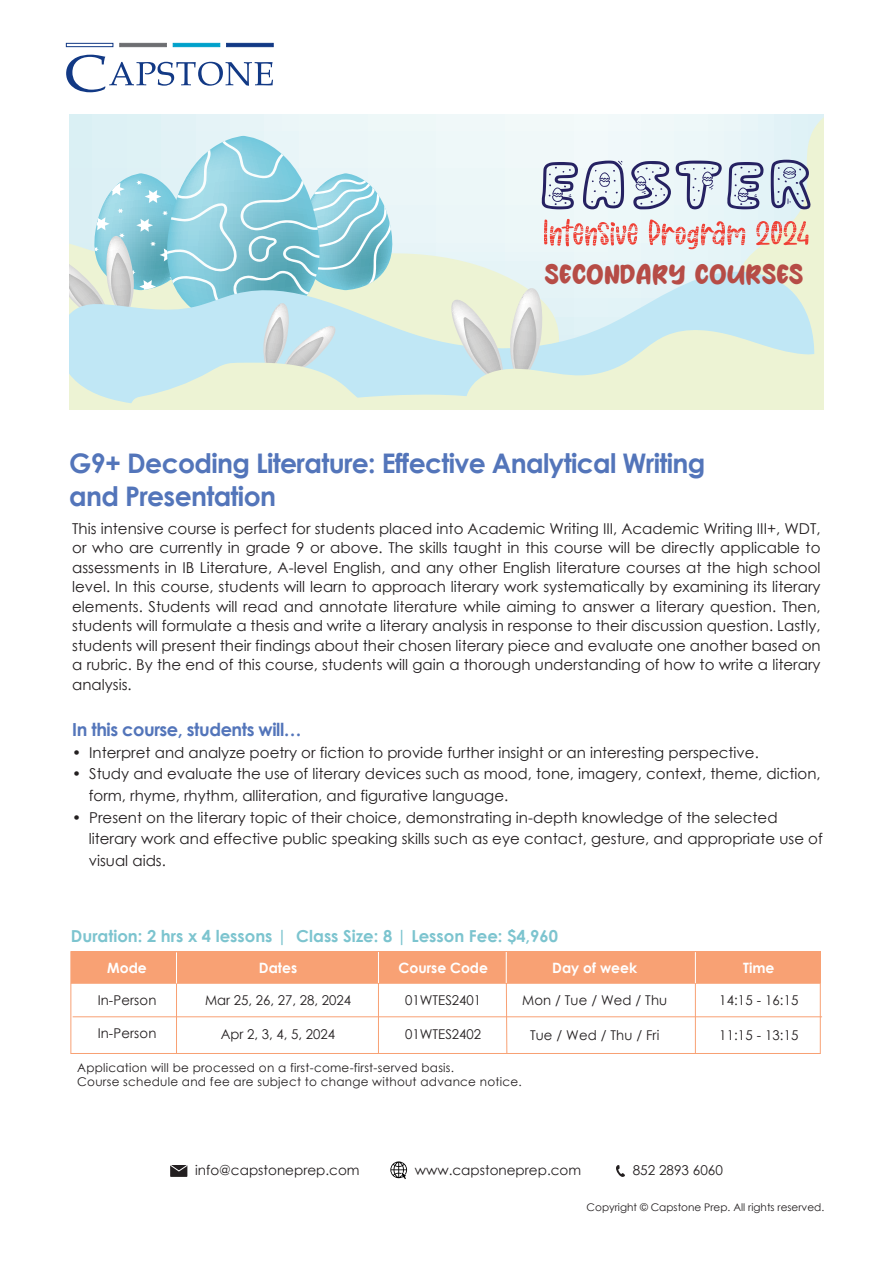
<style>
.page{position:relative;width:893px;height:1263px;background:#fff}
.page>*{position:absolute;margin:0;border:0;box-sizing:border-box;transform-origin:0 0}
.t1{font:700 27px/32.4px "Century Gothic";letter-spacing:-.025em;color:#5375ba}
.t2{font:25.5px "Coffee Extra";color:#b64c46;scale:1.05 1}
.t3{font:700 18px "Century Gothic";letter-spacing:-.025em;color:#5375ba}
.t4{font:700 16.5px "Century Gothic";color:#7cc4cf}
.t5{font:15px/19.5px "Century Gothic";color:#231f20}
.t6{font:700 14.25px "Century Gothic";color:#fff}
.t7{font:13.5px "Century Gothic";color:#231f20}
.t8{font:12px/14.4px "Century Gothic";letter-spacing:.02em;color:#231f20}
.t9{font:10.5px "Century Gothic";color:#231f20}
</style>
<div class="page">
<svg style="left:69px;top:115px;width:382px;height:121px;background:#e8f5f7"></svg>
<svg style="left:393px;top:236px;width:58px;height:34px;background:#eaf3e7"></svg>
<svg style="left:393px;top:270px;width:58px;height:139px;background:#d9ede1"></svg>
<svg style="left:69px;top:136px;width:324px;height:273px;background:#b9dfe4"></svg>
<svg style="left:451px;top:115px;width:373px;height:294px;background:#dde7e3"></svg>
<div style="left:71px;top:952px;width:749px;height:31px;background:#f8a174"></div>
<div style="left:70px;top:951px;width:751px;height:103px;border:1px solid #f8a174"></div>
<hr style="left:71px;top:983px;width:749px;height:1px;background:#f8a174">
<hr style="left:378px;top:952px;width:1px;height:102px;background:#f8a174">
<hr style="left:695px;top:975px;width:1px;height:79px;background:#f8a174">
<hr style="left:73px;top:1016px;width:749px;height:1px;background:#f8a174">
<svg style="left:505px;top:974px;width:3px;height:80px"></svg>
<hr style="left:176px;top:953px;width:1px;height:101px;background:#f8a174">
<hr style="left:176px;top:952px;width:1px;height:31px;background:#fff">
<hr style="left:378px;top:952px;width:1px;height:31px;background:#fff">
<hr style="left:506px;top:952px;width:1px;height:31px;background:#fff">
<hr style="left:695px;top:952px;width:1px;height:31px;background:#fff">
<svg style="left:66px;top:43px;width:47px;height:4px"></svg>
<svg style="left:66px;top:55px;width:207px;height:37px"></svg>
<hr style="left:120px;top:43px;width:47px;height:4px;background:#6d6e71">
<div style="left:173px;top:43px;width:47px;height:4px;background:#00a1cb;border:1px solid #00a1cb"></div>
<div style="left:226px;top:43px;width:47px;height:4px;background:#123985;border:1px solid #123985"></div>
<svg style="left:616px;top:1165px;width:9px;height:12px"></svg>
<div style="left:170px;top:1165px;width:17px;height:12px;background:#231f20"></div>
<svg style="left:170px;top:1165px;width:18px;height:7px"></svg>
<svg style="left:390px;top:1161px;width:17px;height:18px"></svg>
<h2 class="t2" style="left:544px;top:263px;width:248px">SECONDARY COURSES</h2>
<h1 class="t1" style="left:69px;top:446px;width:638px">G9+ Decoding Literature: Effective Analytical Writing and Presentation</h1>
<p class="t5" style="left:72px;top:518px;width:750px;text-align:justify">This intensive course is perfect for students placed into Academic Writing III, Academic Writing III+, WDT, or who are currently in grade 9 or above. The skills taught in this course will be directly applicable to assessments in IB Literature, A-level English, and any other English literature courses at the high school level. In this course, students will learn to approach literary work systematically by examining its literary elements. Students will read and annotate literature while aiming to answer a literary question. Then, students will formulate a thesis and write a literary analysis in response to their discussion question. Lastly, students will present their findings about their chosen literary piece and evaluate one another based on a rubric. By the end of this course, students will gain a thorough understanding of how to write a literary analysis.</p>
<p class="t3" style="left:72px;top:716px;width:231px">In this course, students will…</p>
<p class="t5" style="left:72px;top:742px;width:688px">• Interpret and analyze poetry or fiction to provide further insight or an interesting perspective.</p>
<p class="t5" style="left:89px;top:763px;width:733px;line-height:21.6px;text-indent:-17px">• Study and evaluate the use of literary devices such as mood, tone, imagery, context, theme, diction, form, rhyme, rhythm, alliteration, and figurative language.</p>
<p class="t5" style="left:89px;top:806px;width:735px;line-height:21.6px;text-indent:-17px">• Present on the literary topic of their choice, demonstrating in-depth knowledge of the selected literary work and effective public speaking skills such as eye contact, gesture, and appropriate use of visual aids.</p>
<p class="t4" style="left:71px;top:923px;width:489px">Duration: 2 hrs x 4 lessons | Class Size: 8 | Lesson Fee: $4,960</p>
<p class="t6" style="left:107px;top:957px;width:41px">Mode</p>
<p class="t7" style="left:98px;top:991px;width:60px">In-Person</p>
<p class="t7" style="left:98px;top:1024px;width:60px">In-Person</p>
<p class="t6" style="left:552px;top:957px;width:86px">Day of week</p>
<p class="t7" style="left:522px;top:991px;width:147px">Mon / Tue / Wed / Thu</p>
<p class="t7" style="left:530px;top:1025px;width:131px">Tue / Wed / Thu / Fri</p>
<p class="t6" style="left:399px;top:957px;width:91px">Course Code</p>
<p class="t7" style="left:405px;top:990px;width:77px">01WTES2401</p>
<p class="t7" style="left:405px;top:1025px;width:77px">01WTES2402</p>
<p class="t6" style="left:259px;top:957px;width:40px">Dates</p>
<p class="t7" style="left:205px;top:990px;width:147px">Mar 25, 26, 27, 28, 2024</p>
<p class="t7" style="left:221px;top:1025px;width:116px">Apr 2, 3, 4, 5, 2024</p>
<p class="t8" style="left:77px;top:1060px;width:446px">Application will be processed on a first-come-first-served basis.<br>Course schedule and fee are subject to change without advance notice.</p>
<p class="t6" style="left:743px;top:957px;width:33px">Time</p>
<p class="t7" style="left:719px;top:991px;width:81px">14:15 - 16:15</p>
<p class="t7" style="left:719px;top:1025px;width:81px">11:15 - 13:15</p>
<p class="t7" style="left:195px;top:1160px;width:166px">info@capstoneprep.com</p>
<p class="t7" style="left:415px;top:1160px;width:168px">www.capstoneprep.com</p>
<p class="t7" style="left:633px;top:1160px;width:92px">852 2893 6060</p>
<p class="t9" style="left:587px;top:1200px;width:239px">Copyright © Capstone Prep. All rights reserved.</p>
</div>
